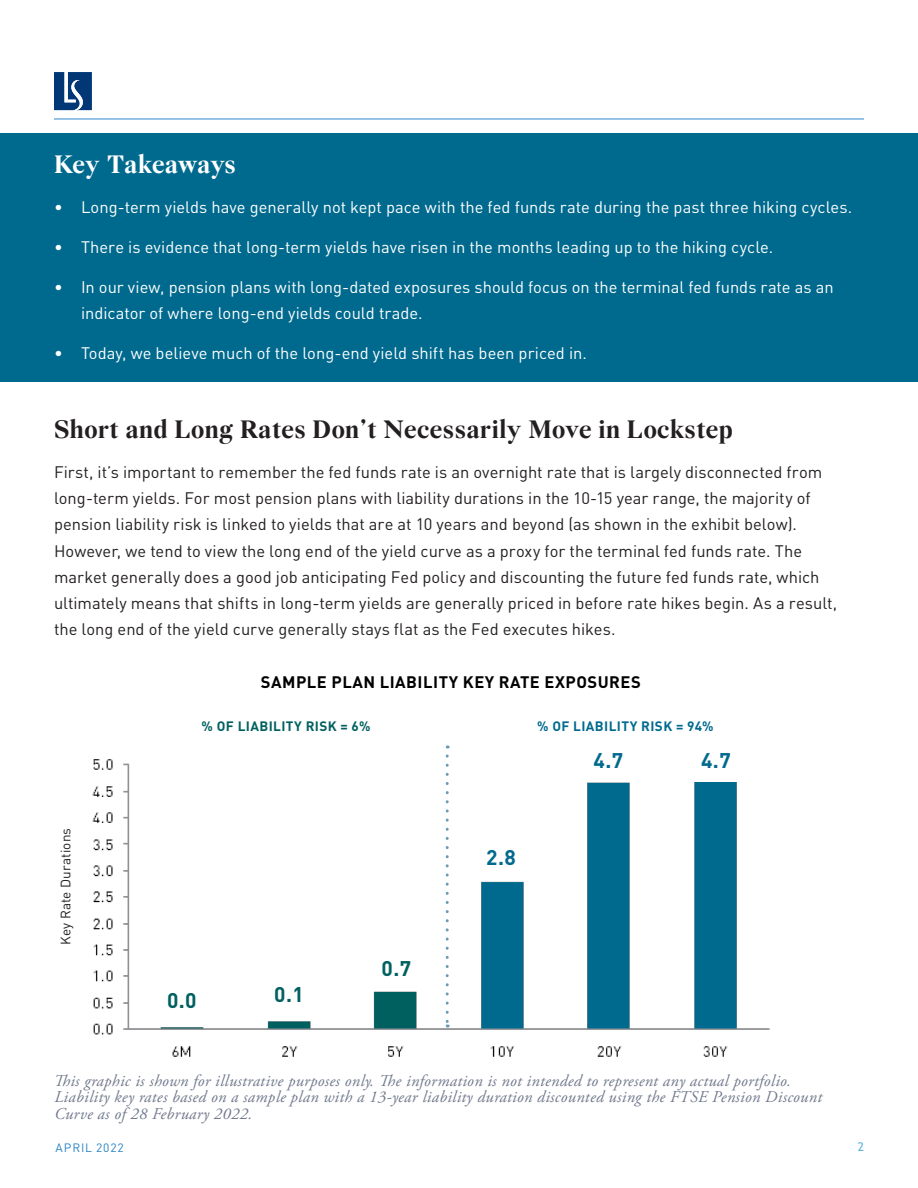
<style>
.page{position:relative;width:918px;height:1188px;background:#fff}
.page>*{position:absolute;margin:0;border:0;box-sizing:border-box;transform-origin:0 0}
.Body_Copy{font:700 27px "Wremena";letter-spacing:.015em;color:#231f20}
.Body_Copy-2{font:700 27px "Wremena";color:#fff}
.t1{font:700 21px "DINOT";color:#006060}
.t2{font:700 21px "DINOT";color:#006a8e}
.Body_Copy-3{font:16.5px/26.2px "DINOT";color:#231f20}
.t3{font:16.5px/26.2px "DINOT";color:#fff}
.t4{font:italic 16.5px/16.5px "Adobe Garamond Pro";letter-spacing:.02em;color:#70798d}
.t5{font:700 16.5px "DINOT";letter-spacing:.03em;color:#000}
.t6{font:700 13.5px "DINOT";letter-spacing:.03em;color:#006a8e}
.t7{font:700 13.5px "DINOT";letter-spacing:.03em;color:#006060}
.Body_Copy-4{font:13.5px "DINOT";letter-spacing:.01em;color:#231f20}
.t8{font:12px "DINOT";letter-spacing:.07em;color:#2883c3}
.t9{font:12px "Trebuchet MS";color:#5db2e4}
</style>
<div class="page">
<img style="left:92px;top:745px;width:678px;height:312px">
<div style="left:0;top:134px;width:918px;height:248px;background:#006a8e"></div>
<svg style="left:446px;top:756px;width:3px;height:272px"></svg>
<div style="left:159px;top:992px;width:45px;height:30px;background:#fff"></div>
<div style="left:266px;top:986px;width:44px;height:30px;background:#fff"></div>
<div style="left:373px;top:960px;width:45px;height:30px;background:#fff"></div>
<div style="left:479px;top:849px;width:45px;height:30px;background:#fff"></div>
<div style="left:585px;top:752px;width:45px;height:30px;background:#fff"></div>
<div style="left:693px;top:752px;width:45px;height:30px;background:#fff"></div>
<hr style="left:54px;top:118px;width:810px;height:2px;background:#73aede">
<svg style="left:54px;top:72px;width:38px;height:38px"></svg>
<p class="Body_Copy-2" style="left:54px;top:149px;width:184px">Key Takeaways</p>
<p class="t3" style="left:54px;top:194px;width:800px">• Long-term yields have generally not kept pace with the fed funds rate during the past three hiking cycles.</p>
<p class="t3" style="left:54px;top:233px;width:721px">• There is evidence that long-term yields have risen in the months leading up to the hiking cycle.</p>
<p class="t3" style="left:81px;top:273px;width:754px;text-indent:-27px">• In our view, pension plans with long-dated exposures should focus on the terminal fed funds rate as an indicator of where long-end yields could trade.</p>
<p class="t3" style="left:54px;top:339px;width:534px">• Today, we believe much of the long-end yield shift has been priced in.</p>
<p class="Body_Copy" style="left:54px;top:414px;width:680px">Short and Long Rates Don’t Necessarily Move in Lockstep</p>
<p class="Body_Copy-3" style="left:54px;top:458px;width:785px">First, it’s important to remember the fed funds rate is an overnight rate that is largely disconnected from long-term yields. For most pension plans with liability durations in the 10-15 year range, the majority of pension liability risk is linked to yields that are at 10 years and beyond (as shown in the exhibit below).<br>However, we tend to view the long end of the yield curve as a proxy for the terminal fed funds rate. The market generally does a good job anticipating Fed policy and discounting the future fed funds rate, which ultimately means that shifts in long-term yields are generally priced in before rate hikes begin. As a result, the long end of the yield curve generally stays flat as the Fed executes hikes.</p>
<p class="t5" style="left:261px;top:671px;width:381px">SAMPLE PLAN LIABILITY KEY RATE EXPOSURES</p>
<p class="t7" style="left:202px;top:718px;width:170px">% OF LIABILITY RISK = 6%</p>
<p class="t6" style="left:537px;top:718px;width:178px">% OF LIABILITY RISK = 94%</p>
<p class="Body_Copy-4" style="left:57px;top:945px;width:119px;rotate:-90deg">Key Rate Durations</p>
<p class="t1" style="left:167px;top:986px;width:31px">0.0</p>
<p class="t1" style="left:274px;top:980px;width:31px">0.1</p>
<p class="t1" style="left:382px;top:955px;width:31px">0.7</p>
<p class="t2" style="left:486px;top:844px;width:31px">2.8</p>
<p class="t2" style="left:594px;top:746px;width:31px">4.7</p>
<p class="t2" style="left:701px;top:746px;width:31px">4.7</p>
<p class="t4" style="left:54px;top:1073px;width:770px">This graphic is shown for illustrative purposes only. The information is not intended to represent any actual portfolio.<br>Liability key rates based on a sample plan with a 13-year liability duration discounted using the FTSE Pension Discount</p>
<p class="t8" style="left:56px;top:1140px;width:70px">APRIL 2022</p>
<p class="t9" style="left:858px;top:1140px;width:8px">2</p>
</div>
